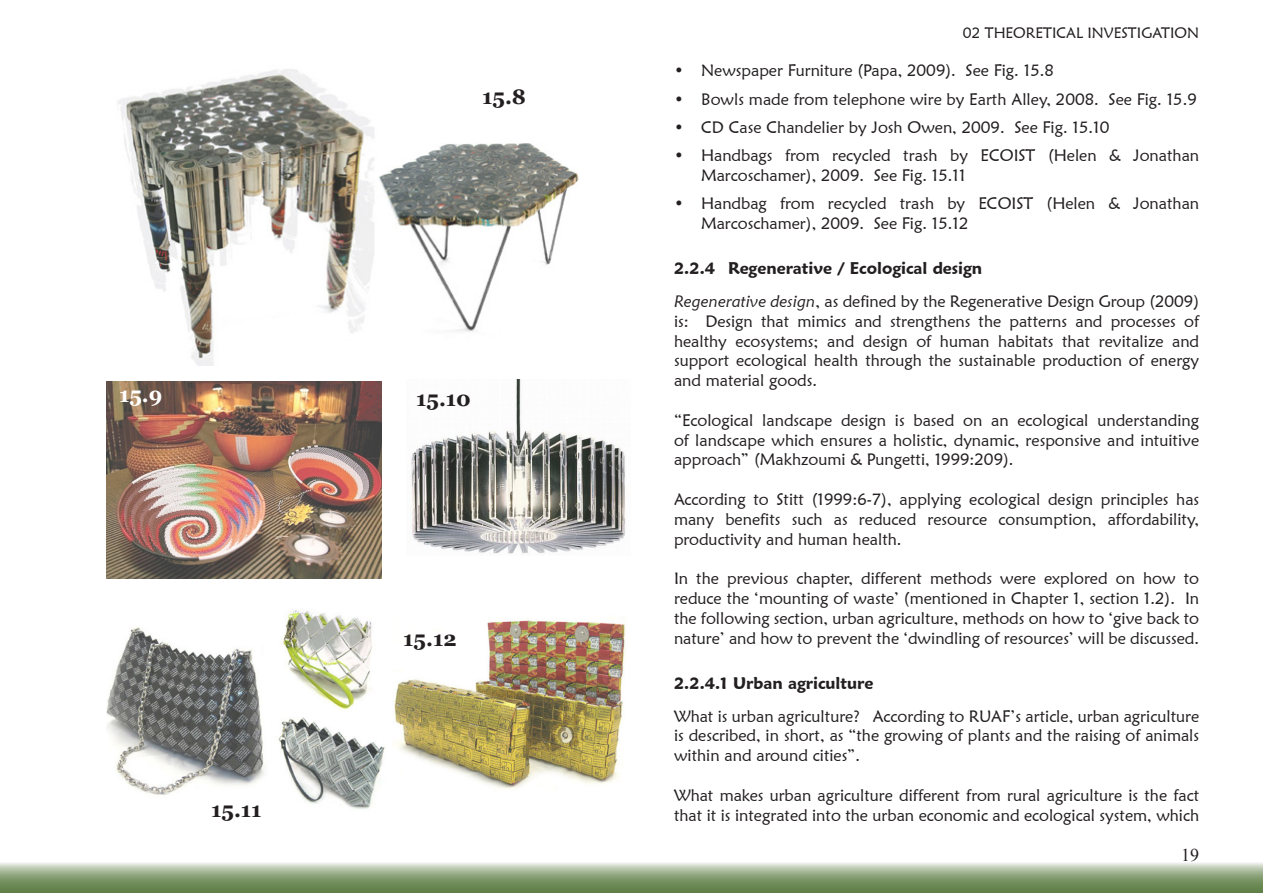
<style>
.page{position:relative;width:1263px;height:893px;background:#fff}
.page>*{position:absolute;margin:0;border:0;box-sizing:border-box;transform-origin:0 0}
.t1{font:700 21px "Georgia";color:#231f20}
.t2{font:700 21px "Georgia";color:#fff}
.t3{font:18px "Times New Roman";color:#231f20}
.t4{font:16.5px/19.8px "Maiandra GD";color:#231f20;text-align:justify}
.t5{font:600 16.5px "Maiandra GD";color:#231f20}
.t6{font:15px "Maiandra GD";color:#231f20}
.s1{font-style:italic}
</style>
<div class="page">
<svg style="left:0;top:863px;width:1263px;height:30px;background:#8fa57e"></svg>
<img style="left:117px;top:69px;width:462px;height:297px">
<img style="left:393px;top:620px;width:232px;height:169px">
<img style="left:106px;top:381px;width:275px;height:198px">
<img style="left:411px;top:380px;width:215px;height:174px">
<img style="left:106px;top:610px;width:279px;height:199px">
<p class="t2" style="left:119px;top:381px;width:45px">15.9</p>
<p class="t1" style="left:211px;top:796px;width:52px">15.11</p>
<p class="t1" style="left:482px;top:84px;width:45px">15.8</p>
<p class="t1" style="left:416px;top:386px;width:56px">15.10</p>
<p class="t1" style="left:403px;top:625px;width:55px">15.12</p>
<p class="t6" style="left:963px;top:23px;width:238px">02 THEORETICAL INVESTIGATION</p>
<p class="t4" style="left:674px;top:60px;width:381px">• Newspaper Furniture (Papa, 2009). See Fig. 15.8</p>
<p class="t4" style="left:674px;top:89px;width:524px">• Bowls made from telephone wire by Earth Alley, 2008. See Fig. 15.9</p>
<p class="t4" style="left:674px;top:117px;width:437px">• CD Case Chandelier by Josh Owen, 2009. See Fig. 15.10</p>
<p class="t4" style="left:701px;top:145px;width:500px;text-indent:-27px">• Handbags from recycled trash by ECOIST (Helen &amp; Jonathan<br>Marcoschamer), 2009. See Fig. 15.11</p>
<p class="t4" style="left:701px;top:193px;width:500px;text-indent:-27px">• Handbag from recycled trash by ECOIST (Helen &amp; Jonathan<br>Marcoschamer), 2009. See Fig. 15.12</p>
<p class="t5" style="left:674px;top:259px;width:310px">2.2.4 Regenerative / Ecological design</p>
<p class="t4" style="left:674px;top:291px;width:527px"><span class="s1">Regenerative design</span>, as defined by the Regenerative Design Group (2009) is: Design that mimics and strengthens the patterns and processes of healthy ecosystems; and design of human habitats that revitalize and support ecological health through the sustainable production of energy and material goods.</p>
<p class="t4" style="left:674px;top:410px;width:527px">“Ecological landscape design is based on an ecological understanding of landscape which ensures a holistic, dynamic, responsive and intuitive approach” (Makhzoumi &amp; Pungetti, 1999:209).</p>
<p class="t4" style="left:674px;top:489px;width:527px">According to Stitt (1999:6-7), applying ecological design principles has many benefits such as reduced resource consumption, affordability, productivity and human health.</p>
<p class="t4" style="left:674px;top:568px;width:527px">In the previous chapter, different methods were explored on how to reduce the ‘mounting of waste’ (mentioned in Chapter 1, section 1.2). In the following section, urban agriculture, methods on how to ‘give back to nature’ and how to prevent the ‘dwindling of resources’ will be discussed.</p>
<p class="t5" style="left:674px;top:673px;width:201px">2.2.4.1 Urban agriculture</p>
<p class="t4" style="left:674px;top:706px;width:527px">What is urban agriculture? According to RUAF’s article, urban agriculture is described, in short, as “the growing of plants and the raising of animals within and around cities”.</p>
<p class="t4" style="left:674px;top:785px;width:527px">What makes urban agriculture different from rural agriculture is the fact that it is integrated into the urban economic and ecological system, which</p>
<p class="t3" style="left:1181px;top:843px;width:19px">19</p>
</div>
